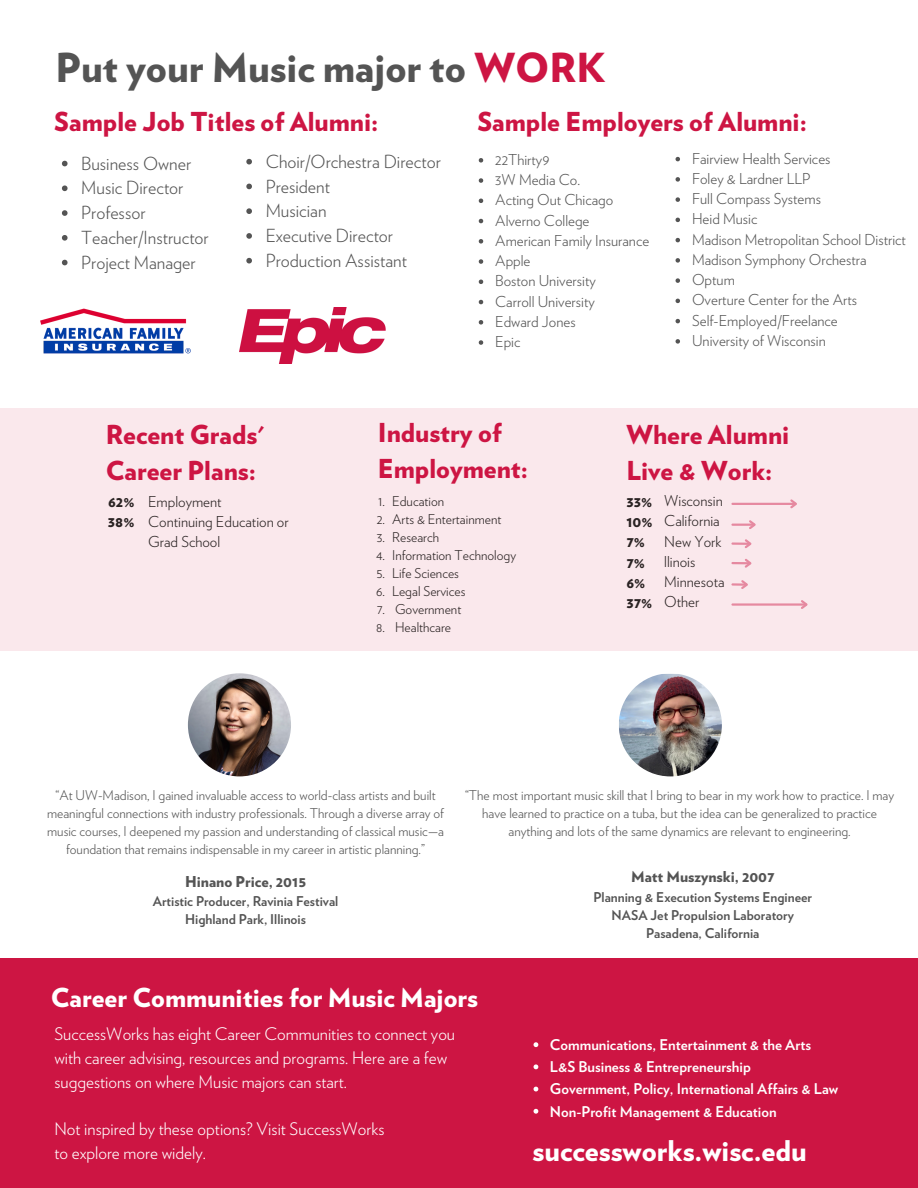
<style>
.page{position:relative;width:918px;height:1188px;background:#fff}
.page>*{position:absolute;margin:0;border:0;box-sizing:border-box;transform-origin:0 0}
.t1{font:900 39.9px "Verlag";color:#545454}
.t2{font:900 28.5px "Verlag";color:#fff}
.t3{font:900 26.1px/36px "Verlag";color:#cd1543}
.t4{font:900 26.1px "Verlag";color:#fff}
.t5{font:300 18px "Verlag";color:#545454}
.t6{font:300 17.25px/23.7px "Verlag";color:#fff}
.t7{font:300 15px "Verlag";color:#545454}
.t8{font:300 15px/20.1px "Verlag";color:#2a2323}
.t9{font:900 15px "Verlag";color:#545454}
.t10{font:900 15px/20.2px "Verlag";color:#2a2323}
.t11{font:700 14.85px "Verlag";color:#fff}
.t12{font:300 13.5px/18px "Verlag";color:#545454;text-align:center}
.t13{font:700 13.5px "Verlag";color:#545454}
.t14{font:300 13.5px "Verlag";color:#2a2323}
.s1{color:#cd1543}
</style>
<div class="page">
<div style="left:0;top:409px;width:918px;height:242px;background:#fae8ec"></div>
<img style="left:239px;top:308px;width:147px;height:55px">
<div style="left:0;top:958px;width:918px;height:230px;background:#cd1543"></div>
<svg style="left:479px;top:158px;width:4px;height:5px"></svg>
<svg style="left:479px;top:178px;width:4px;height:5px"></svg>
<svg style="left:479px;top:199px;width:4px;height:4px"></svg>
<svg style="left:479px;top:219px;width:4px;height:4px"></svg>
<svg style="left:479px;top:239px;width:4px;height:5px"></svg>
<svg style="left:479px;top:259px;width:4px;height:5px"></svg>
<svg style="left:479px;top:280px;width:4px;height:4px"></svg>
<svg style="left:479px;top:300px;width:4px;height:4px"></svg>
<svg style="left:479px;top:320px;width:4px;height:5px"></svg>
<svg style="left:479px;top:340px;width:4px;height:5px"></svg>
<svg style="left:62px;top:161px;width:6px;height:5px"></svg>
<svg style="left:62px;top:185px;width:6px;height:6px"></svg>
<svg style="left:62px;top:210px;width:6px;height:6px"></svg>
<svg style="left:62px;top:235px;width:6px;height:6px"></svg>
<svg style="left:62px;top:260px;width:6px;height:5px"></svg>
<svg style="left:246px;top:159px;width:6px;height:5px"></svg>
<svg style="left:246px;top:184px;width:6px;height:5px"></svg>
<svg style="left:246px;top:208px;width:6px;height:6px"></svg>
<svg style="left:246px;top:233px;width:6px;height:6px"></svg>
<svg style="left:246px;top:258px;width:6px;height:5px"></svg>
<svg style="left:534px;top:1042px;width:4px;height:5px"></svg>
<svg style="left:534px;top:1064px;width:4px;height:5px"></svg>
<svg style="left:534px;top:1087px;width:4px;height:4px"></svg>
<svg style="left:534px;top:1109px;width:4px;height:5px"></svg>
<svg style="left:676px;top:157px;width:4px;height:4px"></svg>
<svg style="left:676px;top:177px;width:4px;height:5px"></svg>
<svg style="left:676px;top:197px;width:4px;height:5px"></svg>
<svg style="left:676px;top:218px;width:4px;height:4px"></svg>
<svg style="left:676px;top:238px;width:4px;height:4px"></svg>
<svg style="left:676px;top:258px;width:4px;height:5px"></svg>
<svg style="left:676px;top:278px;width:4px;height:5px"></svg>
<svg style="left:676px;top:299px;width:4px;height:4px"></svg>
<svg style="left:676px;top:319px;width:4px;height:4px"></svg>
<svg style="left:676px;top:339px;width:4px;height:5px"></svg>
<img style="left:188px;top:673px;width:103px;height:103px;border-radius:50%">
<img style="left:619px;top:673px;width:103px;height:103px;border-radius:50%">
<img style="left:40px;top:308px;width:151px;height:46px">
<hr style="left:732px;top:603px;width:74px;height:3px;background:#cd1543">
<svg style="left:799px;top:600px;width:9px;height:9px"></svg>
<hr style="left:732px;top:503px;width:63px;height:2px;background:#cd1543">
<svg style="left:788px;top:499px;width:9px;height:10px"></svg>
<hr style="left:732px;top:524px;width:22px;height:2px;background:#cd1543">
<svg style="left:747px;top:520px;width:9px;height:9px"></svg>
<hr style="left:733px;top:542px;width:17px;height:3px;background:#cd1543">
<svg style="left:743px;top:539px;width:9px;height:9px"></svg>
<svg style="left:733px;top:559px;width:19px;height:9px"></svg>
<svg style="left:733px;top:580px;width:15px;height:9px"></svg>
<h2 class="t1" style="left:55px;top:44px;width:552px">Put your Music major to <span class="s1">WORK</span></h2>
<h2 class="t3" style="left:477px;top:103px;width:331px">Sample Employers of Alumni:</h2>
<p class="t7" style="left:495px;top:150px;width:56px">22Thirty9</p>
<p class="t7" style="left:495px;top:171px;width:86px">3W Media Co.</p>
<p class="t7" style="left:495px;top:191px;width:120px">Acting Out Chicago</p>
<p class="t7" style="left:495px;top:211px;width:96px">Alverno College</p>
<p class="t7" style="left:495px;top:231px;width:156px">American Family Insurance</p>
<p class="t7" style="left:495px;top:252px;width:37px">Apple</p>
<p class="t7" style="left:495px;top:272px;width:102px">Boston University</p>
<p class="t7" style="left:495px;top:292px;width:101px">Carroll University</p>
<p class="t7" style="left:495px;top:312px;width:82px">Edward Jones</p>
<p class="t7" style="left:495px;top:333px;width:27px">Epic</p>
<p class="t3" style="left:54px;top:103px;width:325px">Sample Job Titles of Alumni:</p>
<p class="t5" style="left:81px;top:152px;width:111px">Business Owner</p>
<p class="t5" style="left:81px;top:177px;width:104px">Music Director</p>
<p class="t5" style="left:81px;top:202px;width:66px">Professor</p>
<p class="t5" style="left:81px;top:227px;width:129px">Teacher/Instructor</p>
<p class="t5" style="left:81px;top:251px;width:116px">Project Manager</p>
<p class="t7" style="left:692px;top:149px;width:140px">Fairview Health Services</p>
<p class="t7" style="left:692px;top:169px;width:120px">Foley &amp; Lardner LLP</p>
<p class="t7" style="left:692px;top:190px;width:131px">Full Compass Systems</p>
<h2 class="t7" style="left:692px;top:210px;width:67px">Heid Music</h2>
<h2 class="t7" style="left:692px;top:230px;width:215px">Madison Metropolitan School District</h2>
<h2 class="t7" style="left:692px;top:250px;width:176px">Madison Symphony Orchestra</h2>
<h4 class="t7" style="left:692px;top:271px;width:44px">Optum</h4>
<h5 class="t7" style="left:692px;top:291px;width:167px">Overture Center for the Arts</h5>
<p class="t7" style="left:692px;top:311px;width:147px">Self-Employed/Freelance</p>
<p class="t7" style="left:692px;top:331px;width:135px">University of Wisconsin</p>
<p class="t5" style="left:266px;top:151px;width:177px">Choir/Orchestra Director</p>
<p class="t5" style="left:266px;top:175px;width:66px">President</p>
<p class="t5" style="left:266px;top:200px;width:62px">Musician</p>
<p class="t5" style="left:266px;top:225px;width:129px">Executive Director</p>
<p class="t5" style="left:266px;top:250px;width:143px">Production Assistant</p>
<p class="t3" style="left:378px;top:414px;width:152px">Industry of<br>Employment:</p>
<p class="t14" style="left:378px;top:493px;width:68px">1. Education</p>
<h4 class="t14" style="left:377px;top:511px;width:126px">2. Arts &amp; Entertainment</h4>
<h5 class="t14" style="left:377px;top:529px;width:64px">3. Research</h5>
<p class="t14" style="left:376px;top:547px;width:141px">4. Information Technology</p>
<p class="t14" style="left:376px;top:565px;width:84px">5. Life Sciences</p>
<p class="t14" style="left:376px;top:583px;width:91px">6. Legal Services</p>
<p class="t14" style="left:377px;top:601px;width:86px">7. Government</p>
<p class="t14" style="left:376px;top:619px;width:76px">8. Healthcare</p>
<p class="t3" style="left:106px;top:417px;width:160px">Recent Grads'<br>Career Plans:</p>
<p class="t3" style="left:626px;top:417px;width:164px">Where Alumni<br>Live &amp; Work:</p>
<p class="t10" style="left:626px;top:491px;width:28px">33%<br>10%<br>7%<br>7%<br>6%<br>37%</p>
<p class="t8" style="left:664px;top:491px;width:62px">Wisconsin<br>California<br>New York llinois<br>Minnesota<br>Other</p>
<p class="t8" style="left:148px;top:491px;width:142px">Employment<br>Continuing Education or<br>Grad School</p>
<p class="t10" style="left:108px;top:491px;width:28px">62%<br>38%</p>
<p class="t12" style="left:47px;top:786px;width:398px">“At UW-Madison, I gained invaluable access to world-class artists and built meaningful connections with industry professionals. Through a diverse array of music courses, I deepened my passion and understanding of classical music—a foundation that remains indispensable in my career in artistic planning.”</p>
<p class="t9" style="left:185px;top:872px;width:122px">Hinano Price, 2015</p>
<h2 class="t13" style="left:153px;top:893px;width:187px">Artistic Producer, Ravinia Festival</h2>
<h3 class="t13" style="left:185px;top:911px;width:122px">Highland Park, Illinois</h3>
<h3 class="t12" style="left:465px;top:786px;width:431px">“The most important music skill that I bring to bear in my work how to practice. I may have learned to practice on a tuba, but the idea can be generalized to practice anything and lots of the same dynamics are relevant to engineering.</h3>
<p class="t9" style="left:631px;top:868px;width:145px">Matt Muszynski, 2007</p>
<p class="t13" style="left:594px;top:889px;width:220px">Planning &amp; Execution Systems Engineer</p>
<p class="t13" style="left:612px;top:907px;width:184px">NASA Jet Propulsion Laboratory</p>
<p class="t13" style="left:646px;top:925px;width:115px">Pasadena, California</p>
<p class="t4" style="left:51px;top:982px;width:429px">Career Communities for Music Majors</p>
<p class="t6" style="left:54px;top:1022px;width:402px">SuccessWorks has eight Career Communities to connect you with career advising, resources and programs. Here are a few suggestions on where Music majors can start.</p>
<p class="t6" style="left:54px;top:1117px;width:332px">Not inspired by these options? Visit SuccessWorks to explore more widely.</p>
<p class="t11" style="left:550px;top:1036px;width:263px">Communications, Entertainment &amp; the Arts</p>
<p class="t11" style="left:550px;top:1058px;width:203px">L&amp;S Business &amp; Entrepreneurship</p>
<p class="t11" style="left:550px;top:1080px;width:290px">Government, Policy, International Affairs &amp; Law</p>
<p class="t11" style="left:550px;top:1102px;width:228px">Non-Profit Management &amp; Education</p>
<p class="t2" style="left:533px;top:1133px;width:276px">successworks.wisc.edu</p>
</div>
